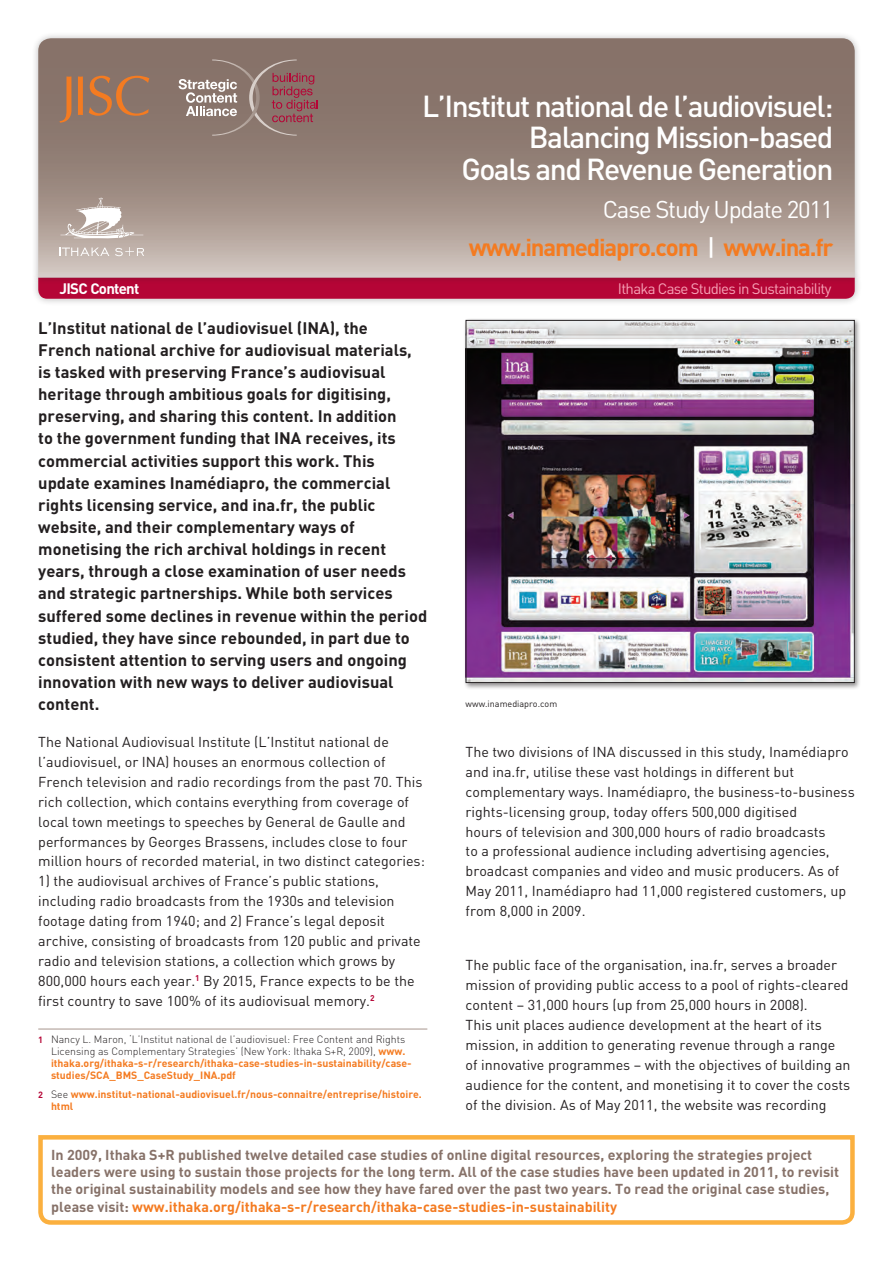
<style>
.page{position:relative;width:893px;height:1263px;background:#fff}
.page>*{position:absolute;margin:0;border:0;box-sizing:border-box;transform-origin:0 0}
.t1{font:500 30px/31.5px "JISC";letter-spacing:-.05em;color:#fff;text-align:right}
.t2{font:700 24px/38.2px "JISC";letter-spacing:-.05em;color:#f47b21;text-align:right}
.t3{font:700 16.5px/22.2px "JISC";color:#231f20}
.t4{font:15px "JISC";letter-spacing:-.05em;color:#f6a2b6}
.t5{font:700 15px "JISC";letter-spacing:-.05em;color:#fff}
.t6{font:14.25px/20px "JISC";color:#231f20}
.t7{font:700 14.25px/17.2px "JISC";color:#877269}
.t8{font:300 10.5px/12px "JISC";color:#231f20}
.t9{font:700 10.5px/12px "JISC";color:#f47b21}
.t10{font:9px "JISC";color:#231f20}
.s1{font-weight:400;color:#fff}
.s2{font-weight:500;color:#fff}
.s3{font-weight:700;font-size:9px;color:#b50536}
.s4{font-weight:700;color:#f47b21}
.s5{font-size:9px;color:#b50536}
.s6{font-weight:300;color:#231f20}
.s7{color:#f47b21}
</style>
<div class="page">
<hr style="left:38px;top:1028px;width:389px;height:2px;background:#c5b9b3">
<div style="left:31px;top:270px;width:831px;height:36px;background:#231f20;opacity:.3"></div>
<svg style="left:38px;top:285px;width:817px;height:14px"></svg>
<div style="left:31px;top:31px;width:831px;height:254px;background:#231f20;opacity:.3"></div>
<svg style="left:38px;top:38px;width:817px;height:239px"></svg>
<svg style="left:60px;top:76px;width:89px;height:47px"></svg>
<svg style="left:179px;top:60px;width:139px;height:76px"></svg>
<svg style="left:60px;top:197px;width:83px;height:41px"></svg>
<svg style="left:60px;top:248px;width:49px;height:8px"></svg>
<svg style="left:115px;top:247px;width:29px;height:9px"></svg>
<svg style="left:38px;top:1135px;width:817px;height:90px"></svg>
<div style="left:463px;top:317px;width:399px;height:372px;background:#231f20;opacity:.5"></div>
<img style="left:468px;top:322px;width:385px;height:359px">
<div style="left:466px;top:320px;width:389px;height:363px;border:1px solid #231f20"></div>
<h1 class="t1" style="left:422px;top:89px;width:413px">L’Institut national de l’audiovisuel:<br>Balancing Mission-based<br>Goals and Revenue Generation</h1>
<h2 class="t2" style="left:469px;top:189px;width:366px"><span class="s1">Case Study Update 2011 </span>www.inamediapro.com <span class="s2">|</span> www.ina.fr</h2>
<p class="t5" style="left:60px;top:278px;width:81px">JISC Content</p>
<p class="t4" style="left:618px;top:279px;width:215px">Ithaka Case Studies in Sustainability</p>
<p class="t3" style="left:38px;top:316px;width:390px">L’Institut national de l’audiovisuel (INA), the<br>French national archive for audiovisual materials, is tasked with preserving France’s audiovisual heritage through ambitious goals for digitising, preserving, and sharing this content. In addition<br>to the government funding that INA receives, its commercial activities support this work. This update examines Inamédiapro, the commercial rights licensing service, and ina.fr, the public website, and their complementary ways of monetising the rich archival holdings in recent years, through a close examination of user needs and strategic partnerships. While both services suffered some declines in revenue within the period studied, they have since rebounded, in part due to consistent attention to serving users and ongoing innovation with new ways to deliver audiovisual content.</p>
<p class="t6" style="left:38px;top:732px;width:388px">The National Audiovisual Institute (L’Institut national de l’audiovisuel, or INA) houses an enormous collection of French television and radio recordings from the past 70. This rich collection, which contains everything from coverage of local town meetings to speeches by General de Gaulle and performances by Georges Brassens, includes close to four million hours of recorded material, in two distinct categories:</p>
<p class="t6" style="left:38px;top:871px;width:384px">1) the audiovisual archives of France’s public stations, including radio broadcasts from the 1930s and television footage dating from 1940; and 2) France’s legal deposit archive, consisting of broadcasts from 120 public and private radio and television stations, a collection which grows by 800,000 hours each year.<sup>1</sup> By 2015, France expects to be the first country to save 100% of its audiovisual memory.<sup>2</sup></p>
<p class="t8" style="left:51px;top:1033px;width:362px;text-indent:-13px"><span class="s3">1</span> Nancy L. Maron, ‘L’Institut national de l’audiovisuel: Free Content and Rights Licensing as Complementary Strategies’ (New York: Ithaka S+R, 2009), <span class="s4">www. ithaka.org/ithaka-s-r/research/ithaka-case-studies-in-sustainability/case&shy;studies/SCA_BMS_CaseStudy_INA.pdf</span></p>
<p class="t9" style="left:51px;top:1087px;width:372px;text-indent:-13px"><span class="s5">2</span> <span class="s6">See</span> www.institut-national-audiovisuel.fr/nous-connaitre/entreprise/histoire. html</p>
<p class="t10" style="left:466px;top:698px;width:93px">www.inamediapro.com</p>
<p class="t6" style="left:466px;top:741px;width:391px">The two divisions of INA discussed in this study, Inamédiapro and ina.fr, utilise these vast holdings in different but complementary ways. Inamédiapro, the business-to-business rights-licensing group, today offers 500,000 digitised<br>hours of television and 300,000 hours of radio broadcasts<br>to a professional audience including advertising agencies, broadcast companies and video and music producers. As of May 2011, Inamédiapro had 11,000 registered customers, up from 8,000 in 2009.</p>
<p class="t6" style="left:466px;top:955px;width:386px">The public face of the organisation, ina.fr, serves a broader mission of providing public access to a pool of rights-cleared content – 31,000 hours (up from 25,000 hours in 2008).<br>This unit places audience development at the heart of its mission, in addition to generating revenue through a range of innovative programmes – with the objectives of building an audience for the content, and monetising it to cover the costs of the division. As of May 2011, the website was recording</p>
<p class="t7" style="left:51px;top:1145px;width:789px">In 2009, Ithaka S+R published twelve detailed case studies of online digital resources, exploring the strategies project leaders were using to sustain those projects for the long term. All of the case studies have been updated in 2011, to revisit the original sustainability models and see how they have fared over the past two years. To read the original case studies, please visit: <span class="s7">www.ithaka.org/ithaka-s-r/research/ithaka-case-studies-in-sustainability</span></p>
</div>
